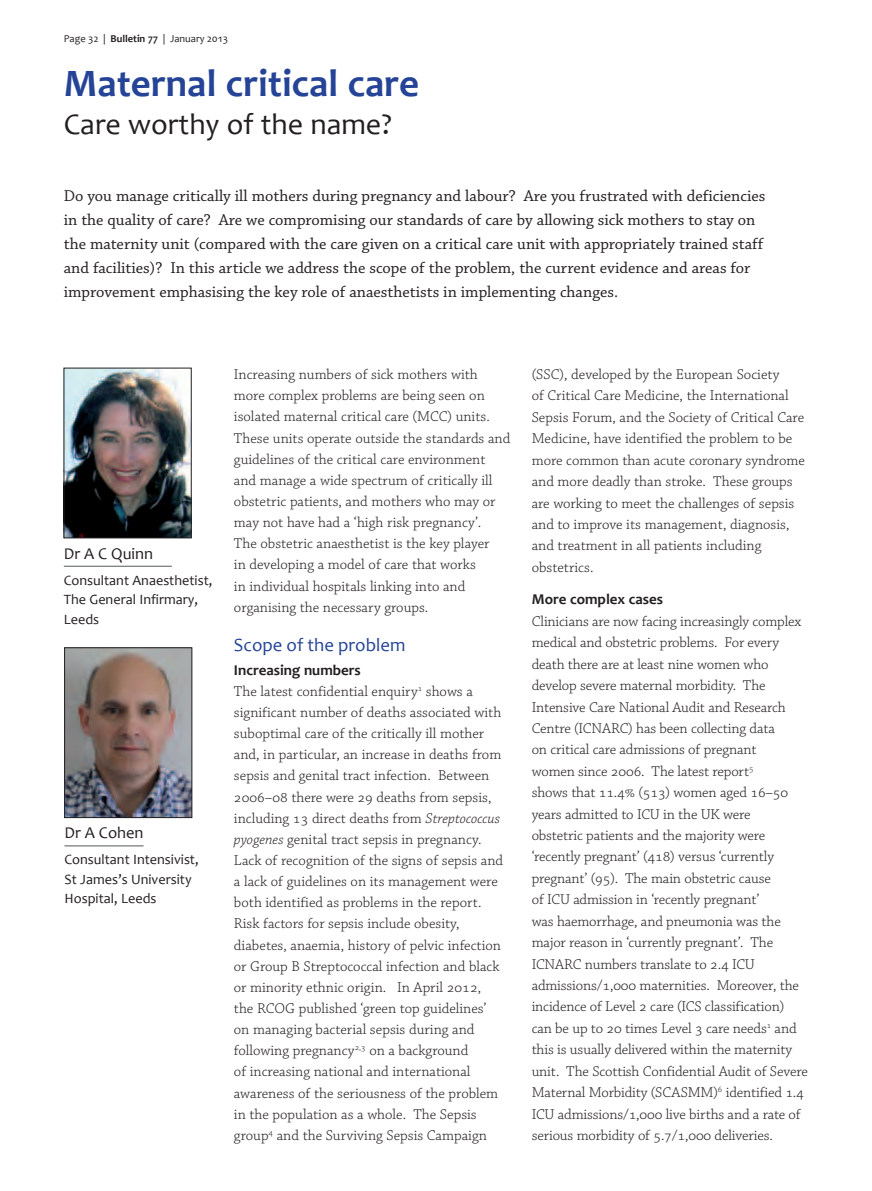
<style>
.page{position:relative;width:872px;height:1191px;background:#fff}
.page>*{position:absolute;margin:0;border:0;box-sizing:border-box;transform-origin:0 0}
.t1{font:700 39px "Candara";color:#254497}
.t2{font:30px "Candara";color:#231f20}
.t3{font:18.75px "Candara";color:#254497}
.t4{font:16.5px/24px "Chaparral Pro";color:#231f20}
.t5{font:16.5px "Candara";color:#231f20}
.t6{font:300 15px/21.5px "Chaparral Pro";color:#231f20}
.t7{font:700 15px "Candara";color:#231f20}
.t8{font:14.25px/19.5px "Candara";color:#231f20}
.t9{font:10.5px "Candara";color:#231f20}
.s1{font-weight:700}
.s2{font-style:italic}
</style>
<div class="page">
<hr style="left:64px;top:566px;width:108px;height:1px;background:#57585a">
<hr style="left:64px;top:845px;width:80px;height:1px;background:#57585a">
<img style="left:66px;top:370px;width:123px;height:166px">
<div style="left:64px;top:368px;width:127px;height:170px;border:1px solid #231f20"></div>
<img style="left:66px;top:649px;width:124px;height:166px">
<div style="left:64px;top:647px;width:128px;height:170px;border:1px solid #231f20"></div>
<p class="t9" style="left:64px;top:32px;width:166px">Page 32 | <span class="s1">Bulletin 77</span> | January 2013</p>
<h1 class="t1" style="left:64px;top:60px;width:357px">Maternal critical care</h1>
<h2 class="t2" style="left:64px;top:106px;width:330px">Care worthy of the name?</h2>
<p class="t4" style="left:64px;top:184px;width:703px">Do you manage critically ill mothers during pregnancy and labour? Are you frustrated with deficiencies in the quality of care? Are we compromising our standards of care by allowing sick mothers to stay on the maternity unit (compared with the care given on a critical care unit with appropriately trained staff and facilities)? In this article we address the scope of the problem, the current evidence and areas for improvement emphasising the key role of anaesthetists in implementing changes.</p>
<p class="t5" style="left:64px;top:543px;width:91px">Dr A C Quinn</p>
<p class="t8" style="left:64px;top:570px;width:150px">Consultant Anaesthetist,<br>The General Infirmary,<br>Leeds</p>
<p class="t5" style="left:64px;top:823px;width:81px">Dr A Cohen</p>
<p class="t8" style="left:64px;top:850px;width:136px">Consultant Intensivist,<br>St James’s University<br>Hospital, Leeds</p>
<p class="t6" style="left:234px;top:364px;width:278px">Increasing numbers of sick mothers with more complex problems are being seen on isolated maternal critical care (MCC) units.<br>These units operate outside the standards and guidelines of the critical care environment and manage a wide spectrum of critically ill obstetric patients, and mothers who may or may not have had a ‘high risk pregnancy’.<br>The obstetric anaesthetist is the key player<br>in developing a model of care that works<br>in individual hospitals linking into and organising the necessary groups.</p>
<p class="t3" style="left:234px;top:633px;width:173px">Scope of the problem</p>
<p class="t7" style="left:234px;top:660px;width:128px">Increasing numbers</p>
<p class="t6" style="left:234px;top:681px;width:271px">The latest confidential enquiry<sup>1</sup> shows a significant number of deaths associated with suboptimal care of the critically ill mother and, in particular, an increase in deaths from sepsis and genital tract infection. Between 2006–08 there were 29 deaths from sepsis, including 13 direct deaths from <span class="s2">Streptococcus pyogenes</span> genital tract sepsis in pregnancy.<br>Lack of recognition of the signs of sepsis and a lack of guidelines on its management were both identified as problems in the report.<br>Risk factors for sepsis include obesity, diabetes, anaemia, history of pelvic infection or Group B Streptococcal infection and black or minority ethnic origin. In April 2012, the RCOG published ‘green top guidelines’ on managing bacterial sepsis during and following pregnancy<sup>2,3</sup> on a background<br>of increasing national and international awareness of the seriousness of the problem in the population as a whole. The Sepsis group<sup>4</sup> and the Surviving Sepsis Campaign</p>
<p class="t6" style="left:531px;top:364px;width:275px">(SSC), developed by the European Society<br>of Critical Care Medicine, the International Sepsis Forum, and the Society of Critical Care Medicine, have identified the problem to be more common than acute coronary syndrome and more deadly than stroke. These groups are working to meet the challenges of sepsis and to improve its management, diagnosis, and treatment in all patients including obstetrics.</p>
<p class="t7" style="left:531px;top:590px;width:133px">More complex cases</p>
<p class="t6" style="left:531px;top:611px;width:277px">Clinicians are now facing increasingly complex medical and obstetric problems. For every death there are at least nine women who develop severe maternal morbidity. The Intensive Care National Audit and Research Centre (ICNARC) has been collecting data<br>on critical care admissions of pregnant<br>women since 2006. The latest report<sup>5<br></sup>shows that 11.4% (513) women aged 16–50 years admitted to ICU in the UK were<br>obstetric patients and the majority were ‘recently pregnant’ (418) versus ‘currently pregnant’ (95). The main obstetric cause<br>of ICU admission in ‘recently pregnant’<br>was haemorrhage, and pneumonia was the major reason in ‘currently pregnant’. The ICNARC numbers translate to 2.4 ICU admissions/1,000 maternities. Moreover, the incidence of Level 2 care (ICS classification) can be up to 20 times Level 3 care needs<sup>1</sup> and this is usually delivered within the maternity unit. The Scottish Confidential Audit of Severe Maternal Morbidity (SCASMM)<sup>6</sup> identified 1.4<br>ICU admissions/1,000 live births and a rate of serious morbidity of 5.7/1,000 deliveries.</p>
</div>
